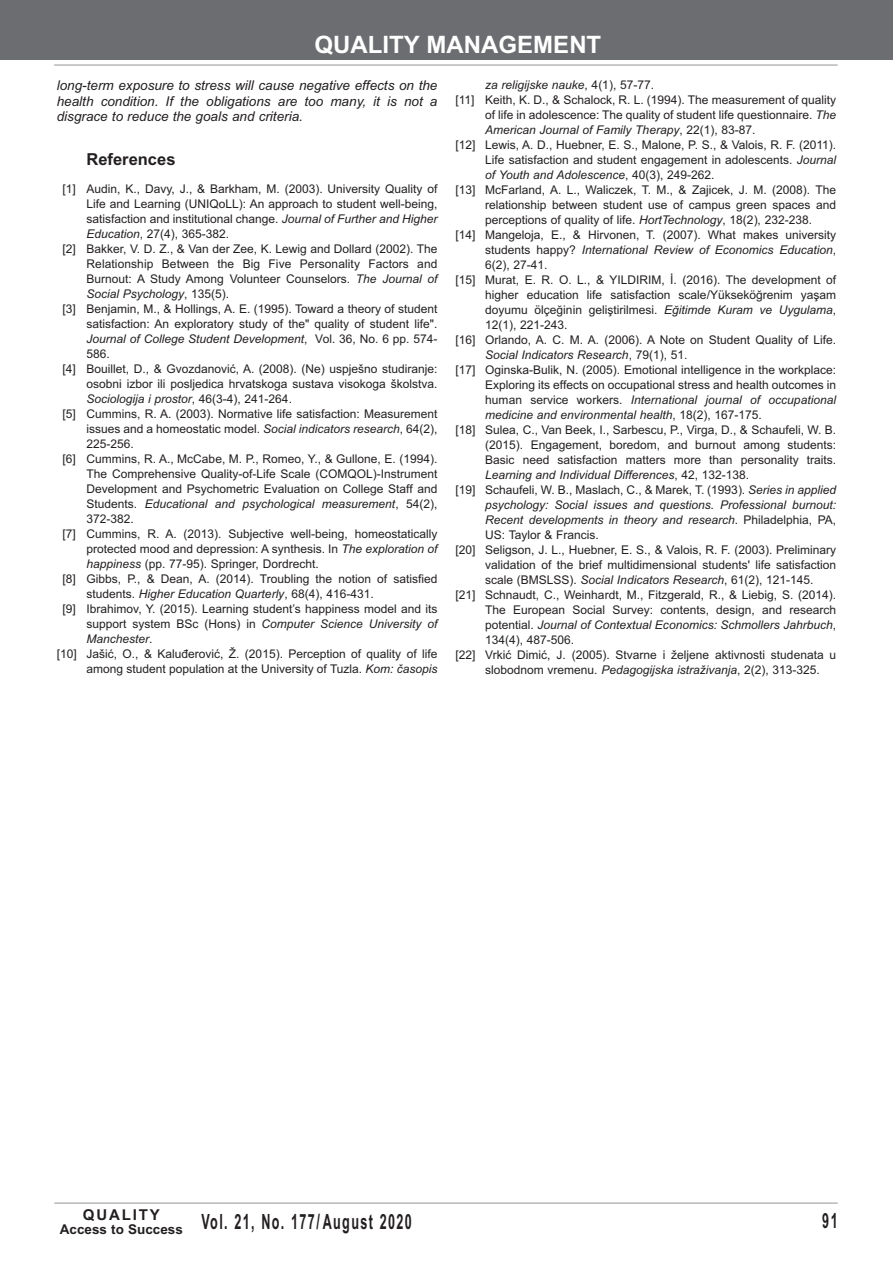
<style>
.page{position:relative;width:893px;height:1263px;background:#fff}
.page>*{position:absolute;margin:0;border:0;box-sizing:border-box;transform-origin:0 0}
.t1{font:700 24px "Arial";color:#fff}
.t2{font:700 21px "Arial";letter-spacing:.11em;color:#231f20;scale:.6 1}
.t3{font:700 16.5px "Arial";color:#231f20}
.t4{font:700 15px "Arial";letter-spacing:.12em;color:#231f20}
.t5{font:italic 13.5px/15.6px "Arial";color:#231f20;text-align:justify}
.t6{font:12px "Arial";color:#231f20}
.t7{font:italic 12px "Arial";color:#231f20}
.s1{font-style:italic}
.s2{font-style:normal}
</style>
<div class="page">
<hr style="left:54px;top:65px;width:784px;height:1px;background:#939598">
<div style="left:0;top:0;width:893px;height:60px;background:#6c6d70"></div>
<hr style="left:54px;top:1203px;width:784px;height:1px;background:#939598">
<h1 class="t1" style="left:314px;top:30px;width:288px">QUALITY MANAGEMENT</h1>
<p class="t5" style="left:57px;top:78px;width:382px">long-term exposure to stress will cause negative effects on the health condition. If the obligations are too many, it is not a disgrace to reduce the goals and criteria.</p>
<h3 class="t3" style="left:87px;top:149px;width:90px">References</h3>
<p class="t6" style="left:63px;top:182px;width:376px">[1] Audin, K., Davy, J., &amp; Barkham, M. (2003). University Quality of</p>
<p class="t6" style="left:87px;top:197px;width:352px">Life and Learning (UNIQoLL): An approach to student well-being,</p>
<p class="t6" style="left:87px;top:212px;width:352px">satisfaction and institutional change. <span class="s1">Journal of Further and Higher</span></p>
<p class="t6" style="left:87px;top:227px;width:144px"><span class="s1">Education</span>, 27(4), 365-382.</p>
<p class="t6" style="left:63px;top:242px;width:376px">[2] Bakker, V. D. Z., &amp; Van der Zee, K. Lewig and Dollard (2002). The</p>
<p class="t6" style="left:87px;top:257px;width:352px">Relationship Between the Big Five Personality Factors and</p>
<p class="t6" style="left:87px;top:272px;width:352px">Burnout: A Study Among Volunteer Counselors. <span class="s1">The Journal of</span></p>
<p class="t7" style="left:87px;top:287px;width:144px">Social Psychology<span class="s2">, 135(5).</span></p>
<p class="t6" style="left:63px;top:302px;width:376px">[3] Benjamin, M., &amp; Hollings, A. E. (1995). Toward a theory of student</p>
<p class="t6" style="left:87px;top:317px;width:352px">satisfaction: An exploratory study of the" quality of student life".</p>
<p class="t7" style="left:87px;top:332px;width:352px">Journal of College Student Development<span class="s2">, Vol. 36, No. 6 pp. 574-</span></p>
<p class="t6" style="left:87px;top:347px;width:25px">586.</p>
<p class="t6" style="left:63px;top:362px;width:376px">[4] Bouillet, D., &amp; Gvozdanović, A. (2008). (Ne) uspješno studiranje:</p>
<p class="t6" style="left:87px;top:377px;width:352px">osobni izbor ili posljedica hrvatskoga sustava visokoga školstva.</p>
<p class="t7" style="left:87px;top:392px;width:207px">Sociologija i prostor<span class="s2">, 46(3-4), 241-264.</span></p>
<p class="t6" style="left:63px;top:407px;width:376px">[5] Cummins, R. A. (2003). Normative life satisfaction: Measurement</p>
<p class="t6" style="left:87px;top:422px;width:352px">issues and a homeostatic model. <span class="s1">Social indicators research</span>, 64(2),</p>
<p class="t6" style="left:87px;top:437px;width:49px">225-256.</p>
<p class="t6" style="left:63px;top:452px;width:376px">[6] Cummins, R. A., McCabe, M. P., Romeo, Y., &amp; Gullone, E. (1994).</p>
<p class="t6" style="left:87px;top:467px;width:352px">The Comprehensive Quality-of-Life Scale (COMQOL)-Instrument</p>
<p class="t6" style="left:87px;top:482px;width:352px">Development and Psychometric Evaluation on College Staff and</p>
<p class="t7" style="left:87px;top:497px;width:352px"><span class="s2">Students.</span> Educational and psychological measurement<span class="s2">, 54(2),</span></p>
<p class="t6" style="left:87px;top:512px;width:49px">372-382.</p>
<p class="t6" style="left:63px;top:527px;width:376px">[7] Cummins, R. A. (2013). Subjective well-being, homeostatically</p>
<p class="t6" style="left:87px;top:542px;width:352px">protected mood and depression: A synthesis. In <span class="s1">The exploration of</span></p>
<p class="t6" style="left:87px;top:557px;width:234px"><span class="s1">happiness</span> (pp. 77-95). Springer, Dordrecht.</p>
<p class="t6" style="left:63px;top:572px;width:376px">[8] Gibbs, P., &amp; Dean, A. (2014). Troubling the notion of satisfied</p>
<p class="t6" style="left:87px;top:587px;width:289px">students. <span class="s1">Higher Education Quarterly</span>, 68(4), 416-431.</p>
<p class="t6" style="left:63px;top:602px;width:376px">[9] Ibrahimov, Y. (2015). Learning student’s happiness model and its</p>
<p class="t7" style="left:87px;top:617px;width:352px"><span class="s2">support system BSc (Hons) in</span> Computer Science University of</p>
<p class="t7" style="left:87px;top:632px;width:68px">Manchester<span class="s2">.</span></p>
<p class="t6" style="left:57px;top:647px;width:382px">[10] Jašić, O., &amp; Kaluđerović, Ž. (2015). Perception of quality of life</p>
<p class="t6" style="left:87px;top:662px;width:352px">among student population at the University of Tuzla. <span class="s1">Kom: časopis</span></p>
<p class="t7" style="left:485px;top:78px;width:170px">za religijske nauke<span class="s2">, 4(1), 57-77.</span></p>
<p class="t6" style="left:455px;top:93px;width:382px">[11] Keith, K. D., &amp; Schalock, R. L. (1994). The measurement of quality</p>
<p class="t6" style="left:485px;top:108px;width:352px">of life in adolescence: The quality of student life questionnaire. <span class="s1">The</span></p>
<p class="t7" style="left:485px;top:123px;width:272px">American Journal of Family Therapy<span class="s2">, 22(1), 83-87.</span></p>
<p class="t6" style="left:455px;top:138px;width:382px">[12] Lewis, A. D., Huebner, E. S., Malone, P. S., &amp; Valois, R. F. (2011).</p>
<p class="t6" style="left:485px;top:153px;width:352px">Life satisfaction and student engagement in adolescents. <span class="s1">Journal</span></p>
<p class="t7" style="left:485px;top:168px;width:231px">of Youth and Adolescence<span class="s2">, 40(3), 249-262.</span></p>
<p class="t6" style="left:455px;top:183px;width:382px">[13] McFarland, A. L., Waliczek, T. M., &amp; Zajicek, J. M. (2008). The</p>
<p class="t6" style="left:485px;top:198px;width:352px">relationship between student use of campus green spaces and</p>
<p class="t6" style="left:485px;top:213px;width:328px">perceptions of quality of life. <span class="s1">HortTechnology</span>, 18(2), 232-238.</p>
<p class="t6" style="left:455px;top:228px;width:382px">[14] Mangeloja, E., &amp; Hirvonen, T. (2007). What makes university</p>
<p class="t7" style="left:485px;top:243px;width:352px"><span class="s2">students happy?</span> International Review of Economics Education<span class="s2">,</span></p>
<p class="t6" style="left:485px;top:258px;width:64px">6(2), 27-41.</p>
<p class="t6" style="left:455px;top:273px;width:382px">[15] Murat, E. R. O. L., &amp; YILDIRIM, İ. (2016). The development of</p>
<p class="t6" style="left:485px;top:288px;width:352px">higher education life satisfaction scale/Yükseköğrenim yaşam</p>
<p class="t6" style="left:485px;top:303px;width:352px">doyumu ölçeğinin geliştirilmesi. <span class="s1">Eğitimde Kuram ve Uygulama</span>,</p>
<p class="t6" style="left:485px;top:318px;width:84px">12(1), 221-243.</p>
<p class="t6" style="left:455px;top:333px;width:382px">[16] Orlando, A. C. M. A. (2006). A Note on Student Quality of Life.</p>
<p class="t7" style="left:485px;top:348px;width:204px">Social Indicators Research<span class="s2">, 79(1), 51.</span></p>
<p class="t6" style="left:455px;top:363px;width:382px">[17] Oginska-Bulik, N. (2005). Emotional intelligence in the workplace:</p>
<p class="t6" style="left:485px;top:378px;width:352px">Exploring its effects on occupational stress and health outcomes in</p>
<p class="t7" style="left:485px;top:393px;width:352px"><span class="s2">human service workers.</span> International journal of occupational</p>
<p class="t7" style="left:485px;top:408px;width:278px">medicine and environmental health<span class="s2">, 18(2), 167-175.</span></p>
<p class="t6" style="left:455px;top:423px;width:382px">[18] Sulea, C., Van Beek, I., Sarbescu, P., Virga, D., &amp; Schaufeli, W. B.</p>
<p class="t6" style="left:485px;top:438px;width:352px">(2015). Engagement, boredom, and burnout among students:</p>
<p class="t6" style="left:485px;top:453px;width:352px">Basic need satisfaction matters more than personality traits.</p>
<p class="t7" style="left:485px;top:468px;width:265px">Learning and Individual Differences<span class="s2">, 42, 132-138.</span></p>
<p class="t6" style="left:455px;top:483px;width:382px">[19] Schaufeli, W. B., Maslach, C., &amp; Marek, T. (1993). <span class="s1">Series in applied</span></p>
<p class="t7" style="left:485px;top:498px;width:352px">psychology: Social issues and questions. Professional burnout:</p>
<p class="t7" style="left:485px;top:513px;width:352px">Recent developments in theory and research<span class="s2">. Philadelphia, PA,</span></p>
<p class="t6" style="left:485px;top:528px;width:115px">US: Taylor &amp; Francis.</p>
<p class="t6" style="left:455px;top:543px;width:382px">[20] Seligson, J. L., Huebner, E. S., &amp; Valois, R. F. (2003). Preliminary</p>
<p class="t6" style="left:485px;top:558px;width:352px">validation of the brief multidimensional students' life satisfaction</p>
<p class="t6" style="left:485px;top:573px;width:330px">scale (BMSLSS). <span class="s1">Social Indicators Research</span>, 61(2), 121-145.</p>
<p class="t6" style="left:455px;top:588px;width:382px">[21] Schnaudt, C., Weinhardt, M., Fitzgerald, R., &amp; Liebig, S. (2014).</p>
<p class="t6" style="left:485px;top:603px;width:352px">The European Social Survey: contents, design, and research</p>
<p class="t7" style="left:485px;top:618px;width:352px"><span class="s2">potential.</span> Journal of Contextual Economics: Schmollers Jahrbuch<span class="s2">,</span></p>
<p class="t6" style="left:485px;top:633px;width:91px">134(4), 487-506.</p>
<p class="t6" style="left:455px;top:648px;width:382px">[22] Vrkić Dimić, J. (2005). Stvarne i željene aktivnosti studenata u</p>
<p class="t6" style="left:485px;top:663px;width:336px">slobodnom vremenu. <span class="s1">Pedagogijska istraživanja</span>, 2(2), 313-325.</p>
<p class="t4" style="left:83px;top:1206px;width:78px">QUALITY</p>
<h2 class="t2" style="left:60px;top:1210px;width:588px"><sub>Access</sub> <sub>to</sub> <sub>Success</sub> Vol. 21, No. 177/ August 2020</h2>
<h2 class="t2" style="left:822px;top:1209px;width:27px">91</h2>
</div>
